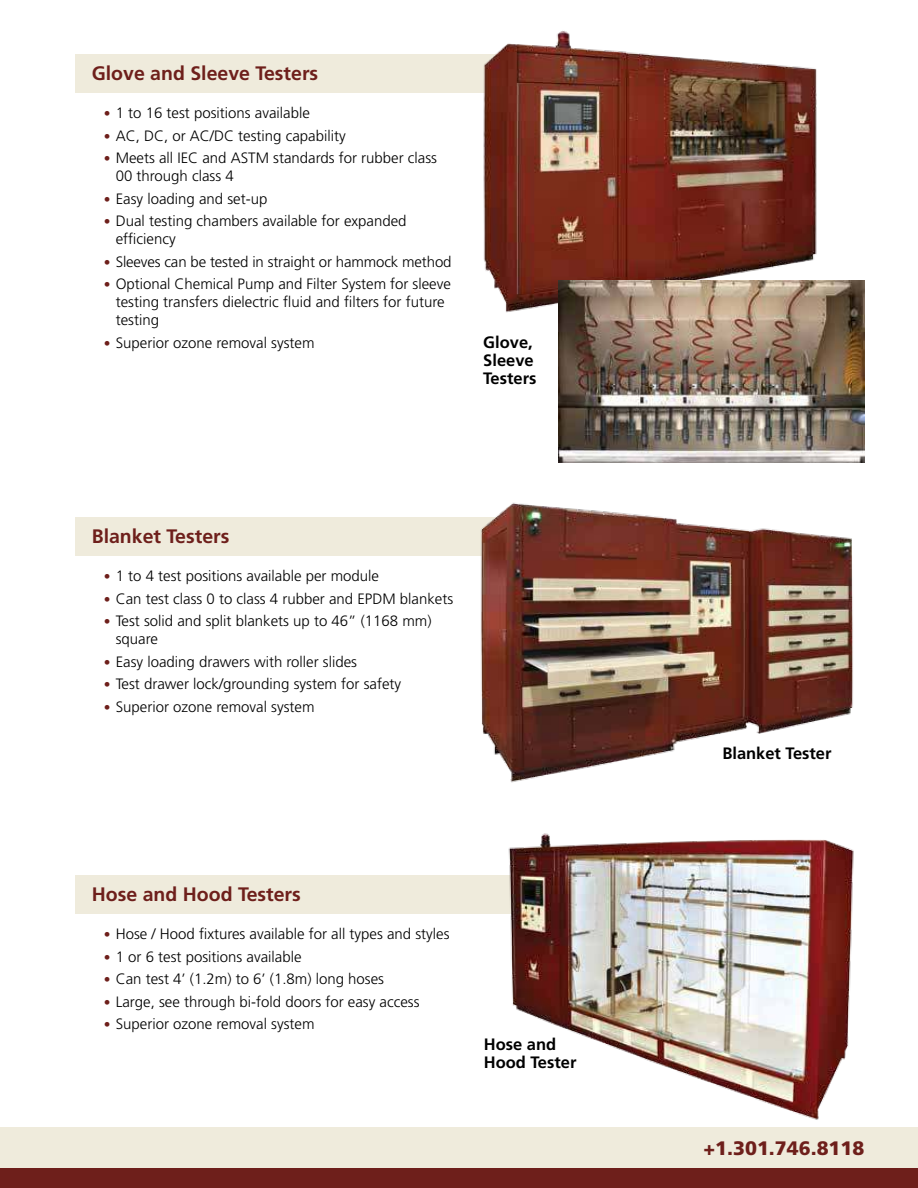
<style>
.page{position:relative;width:918px;height:1188px;background:#fff}
.page>*{position:absolute;margin:0;border:0;box-sizing:border-box;transform-origin:0 0}
.t1{font:700 19.5px "Frutiger";color:#6e1f1b}
.t2{font:900 19.5px "Frutiger";color:#6e1f1b}
.t3{font:700 16.5px/18px "Frutiger";color:#000}
.t4{font:300 15px/18px "Frutiger";color:#000}
.s1{font-size:13.5px;color:#6e1f1b}
</style>
<div class="page">
<div style="left:76px;top:875px;width:447px;height:39px;background:#efebdc"></div>
<div style="left:76px;top:517px;width:451px;height:39px;background:#efebdc"></div>
<div style="left:76px;top:54px;width:434px;height:39px;background:#efebdc"></div>
<div style="left:0;top:1127px;width:918px;height:47px;background:#efebdc"></div>
<div style="left:0;top:1169px;width:918px;height:19px;background:#6e1f1b"></div>
<img style="left:483px;top:31px;width:334px;height:282px">
<img style="left:558px;top:280px;width:307px;height:183px">
<img style="left:480px;top:502px;width:373px;height:281px">
<img style="left:508px;top:833px;width:346px;height:287px">
<h1 class="t1" style="left:92px;top:65px;width:228px">Glove and Sleeve Testers</h1>
<p class="t4" style="left:104px;top:105px;width:208px"><span class="s1">•</span> 1 to 16 test positions available</p>
<p class="t4" style="left:104px;top:128px;width:244px"><span class="s1">•</span> AC, DC, or AC/DC testing capability</p>
<p class="t4" style="left:116px;top:150px;width:323px;text-indent:-12px"><span class="s1">•</span> Meets all IEC and ASTM standards for rubber class<br>00 through class 4</p>
<p class="t4" style="left:104px;top:191px;width:165px"><span class="s1">•</span> Easy loading and set-up</p>
<p class="t4" style="left:116px;top:213px;width:292px;text-indent:-12px"><span class="s1">•</span> Dual testing chambers available for expanded efficiency</p>
<p class="t4" style="left:104px;top:254px;width:349px"><span class="s1">•</span> Sleeves can be tested in straight or hammock method</p>
<p class="t4" style="left:116px;top:276px;width:337px;text-indent:-12px"><span class="s1">•</span> Optional Chemical Pump and Filter System for sleeve testing transfers dielectric fluid and filters for future testing</p>
<p class="t4" style="left:104px;top:335px;width:212px"><span class="s1">•</span> Superior ozone removal system</p>
<p class="t3" style="left:483px;top:335px;width:55px">Glove,<br>Sleeve<br>Testers</p>
<h1 class="t1" style="left:92px;top:528px;width:139px">Blanket Testers</h1>
<p class="t4" style="left:104px;top:568px;width:277px"><span class="s1">•</span> 1 to 4 test positions available per module</p>
<p class="t4" style="left:104px;top:591px;width:351px"><span class="s1">•</span> Can test class 0 to class 4 rubber and EPDM blankets</p>
<p class="t4" style="left:116px;top:613px;width:317px;text-indent:-12px"><span class="s1">•</span> Test solid and split blankets up to 46” (1168 mm) square</p>
<p class="t4" style="left:104px;top:654px;width:255px"><span class="s1">•</span> Easy loading drawers with roller slides</p>
<p class="t4" style="left:104px;top:676px;width:299px"><span class="s1">•</span> Test drawer lock/grounding system for safety</p>
<p class="t4" style="left:104px;top:699px;width:212px"><span class="s1">•</span> Superior ozone removal system</p>
<h1 class="t1" style="left:92px;top:886px;width:211px">Hose and Hood Testers</h1>
<p class="t4" style="left:104px;top:926px;width:347px"><span class="s1">•</span> Hose / Hood fixtures available for all types and styles</p>
<p class="t4" style="left:104px;top:948px;width:199px"><span class="s1">•</span> 1 or 6 test positions available</p>
<p class="t4" style="left:104px;top:971px;width:282px"><span class="s1">•</span> Can test 4’ (1.2m) to 6’ (1.8m) long hoses</p>
<p class="t4" style="left:104px;top:993px;width:317px"><span class="s1">•</span> Large, see through bi-fold doors for easy access</p>
<p class="t4" style="left:104px;top:1016px;width:212px"><span class="s1">•</span> Superior ozone removal system</p>
<p class="t3" style="left:484px;top:1036px;width:94px">Hose and<br>Hood Tester</p>
<p class="t3" style="left:722px;top:746px;width:111px">Blanket Tester</p>
<h1 class="t2" style="left:704px;top:1140px;width:162px">+1.301.746.8118</h1>
</div>
